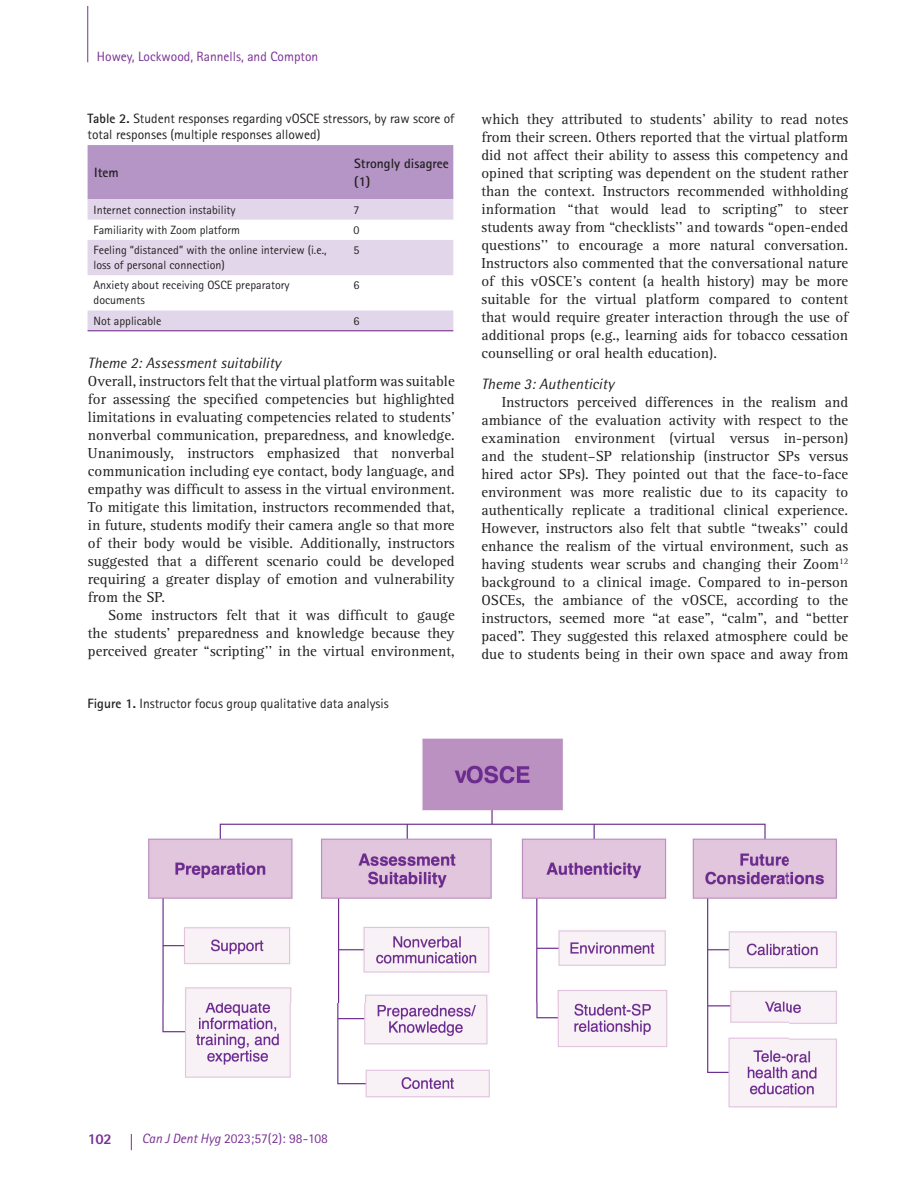
<style>
.page{position:relative;width:918px;height:1188px;background:#fff}
.page>*{position:absolute;margin:0;border:0;box-sizing:border-box;transform-origin:0 0}
.t1{font:15px/18px "Rotis Serif Std";color:#231f20;text-align:justify}
.t2{font:italic 15px "Rotis Semi Sans Std";color:#231f20}
.t3{font:800 15px "Rotis Sans Serif Std";color:#783193}
.t4{font:13.5px/16.5px "Rotis Sans Serif Std";color:#231f20}
.t5{font:13.5px "Rotis Sans Serif Std";color:#783193}
.t6{font:700 13.5px/18px "Rotis Sans Serif Std";color:#231f20}
.t7{font:12px/15px "Rotis Sans Serif Std";color:#231f20}
.s1{font-weight:700}
.s2{font-style:italic}
</style>
<div class="page">
<hr style="left:87px;top:7px;width:1px;height:55px;background:#783193">
<svg style="left:131px;top:1134px;width:1px;height:16px"></svg>
<div style="left:88px;top:145px;width:365px;height:54px;background:#b495c6"></div>
<svg style="left:88px;top:199px;width:365px;height:131px;fill:#e2d7ea"></svg>
<hr style="left:88px;top:330px;width:365px;height:1px;background:#783193">
<img style="left:148px;top:738px;width:689px;height:370px">
<p class="t5" style="left:97px;top:51px;width:223px">Howey, Lockwood, Rannells, and Compton</p>
<p class="t4" style="left:88px;top:111px;width:368px"><span class="s1">Table 2.</span> Student responses regarding vOSCE stressors, by raw score of total responses (multiple responses allowed)</p>
<p class="t6" style="left:94px;top:165px;width:26px">Item</p>
<p class="t6" style="left:354px;top:156px;width:96px">Strongly disagree (1)</p>
<p class="t7" style="left:94px;top:203px;width:144px">Internet connection instability</p>
<p class="t7" style="left:353px;top:203px;width:7px">7</p>
<p class="t7" style="left:94px;top:223px;width:148px">Familiarity with Zoom platform</p>
<p class="t7" style="left:353px;top:223px;width:7px">0</p>
<p class="t7" style="left:94px;top:243px;width:235px">Feeling “distanced” with the online interview (i.e., loss of personal connection)</p>
<p class="t7" style="left:353px;top:243px;width:7px">5</p>
<p class="t7" style="left:94px;top:279px;width:198px">Anxiety about receiving OSCE preparatory documents</p>
<p class="t7" style="left:353px;top:279px;width:7px">6</p>
<p class="t7" style="left:94px;top:314px;width:69px">Not applicable</p>
<p class="t7" style="left:353px;top:314px;width:7px">6</p>
<p class="t2" style="left:88px;top:355px;width:195px">Theme 2: Assessment suitability</p>
<p class="t1" style="left:88px;top:374px;width:368px">Overall, instructors felt that the virtual platform was suitable for assessing the specified competencies but highlighted limitations in evaluating competencies related to students’ nonverbal communication, preparedness, and knowledge.<br>Unanimously, instructors emphasized that nonverbal communication including eye contact, body language, and empathy was difficult to assess in the virtual environment.<br>To mitigate this limitation, instructors recommended that, in future, students modify their camera angle so that more of their body would be visible. Additionally, instructors suggested that a different scenario could be developed requiring a greater display of emotion and vulnerability from the SP.</p>
<p class="t1" style="left:88px;top:608px;width:368px;text-indent:20px">Some instructors felt that it was difficult to gauge the students’ preparedness and knowledge because they perceived greater “scripting’’ in the virtual environment,</p>
<p class="t4" style="left:88px;top:696px;width:303px"><span class="s1">Figure 1.</span> Instructor focus group qualitative data analysis</p>
<p class="t1" style="left:482px;top:111px;width:368px">which they attributed to students’ ability to read notes from their screen. Others reported that the virtual platform did not affect their ability to assess this competency and opined that scripting was dependent on the student rather than the context. Instructors recommended withholding information “that would lead to scripting” to steer students away from “checklists’’ and towards “open-ended questions’’ to encourage a more natural conversation.<br>Instructors also commented that the conversational nature of this vOSCE’s content (a health history) may be more suitable for the virtual platform compared to content that would require greater interaction through the use of additional props (e.g., learning aids for tobacco cessation counselling or oral health education).</p>
<p class="t2" style="left:482px;top:375px;width:134px">Theme 3: Authenticity</p>
<p class="t1" style="left:482px;top:395px;width:368px;text-indent:20px">Instructors perceived differences in the realism and ambiance of the evaluation activity with respect to the examination environment (virtual versus in-person) and the student–SP relationship (instructor SPs versus hired actor SPs). They pointed out that the face-to-face environment was more realistic due to its capacity to authentically replicate a traditional clinical experience.<br>However, instructors also felt that subtle “tweaks’’ could enhance the realism of the virtual environment, such as having students wear scrubs and changing their Zoom<sup>12 </sup>background to a clinical image. Compared to in-person OSCEs, the ambiance of the vOSCE, according to the instructors, seemed more “at ease”, “calm”, and “better paced”. They suggested this relaxed atmosphere could be due to students being in their own space and away from</p>
<p class="t3" style="left:88px;top:1134px;width:26px">102</p>
<p class="t5" style="left:142px;top:1134px;width:188px"><span class="s2">Can J Dent Hyg</span> 2023;57(2): 98-108</p>
</div>
